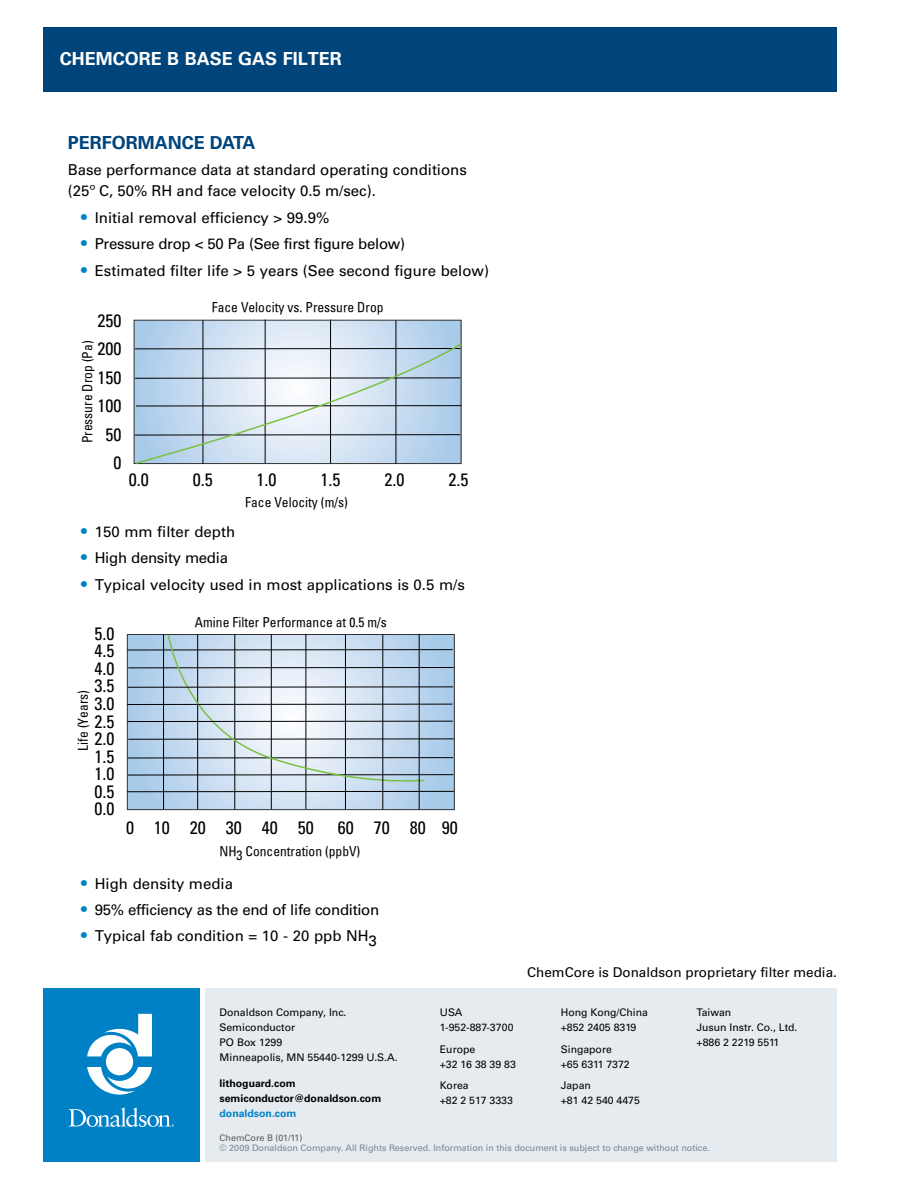
<style>
.page{position:relative;width:918px;height:1188px;background:#fff}
.page>*{position:absolute;margin:0;border:0;box-sizing:border-box;transform-origin:0 0}
.t1{font:condensed 18px/17.5px "Univers LT Std";color:#000;text-align:right}
.t2{font:700 18px "Univers LT Std";color:#fff}
.t3{font:700 18px "Univers LT Std";color:#00447c}
.t4{font:15px/21.6px "Univers LT Std";color:#000}
.t5{font:15px "Univers LT Std";letter-spacing:-.02em;color:#000}
.t6{font:condensed 13.5px "Univers";color:#000}
.t7{font:13.5px "Univers LT Std";color:#000}
.t8{font:10.5px/15px "Univers LT Std";color:#000}
.t9{font:700 10.5px/15px "Univers LT Std";color:#000}
.t10{font:700 10.5px "Univers LT Std";color:#0081c6}
.t11{font:9px "Univers LT Std";color:#768894}
.t12{font:9px "Univers LT Std";color:#58595b}
.s1{font-weight:700;font-size:16.5px;color:#0081c6}
</style>
<div class="page">
<div style="left:43px;top:27px;width:794px;height:65px;background:#00447c"></div>
<div style="left:206px;top:989px;width:631px;height:173px;background:#e6ebef"></div>
<div style="left:43px;top:989px;width:157px;height:173px;background:#0081c6"></div>
<svg style="left:69px;top:1108px;width:105px;height:19px"></svg>
<svg style="left:87px;top:1014px;width:65px;height:81px"></svg>
<svg style="left:136px;top:322px;width:323px;height:20px;background:#c7dbef"></svg>
<hr style="left:203px;top:320px;width:1px;height:144px;background:#000">
<hr style="left:265px;top:320px;width:1px;height:143px;background:#000">
<hr style="left:330px;top:320px;width:1px;height:143px;background:#000">
<hr style="left:396px;top:320px;width:1px;height:144px;background:#000">
<svg style="left:134px;top:342px;width:328px;height:123px;background:#c2d3e2"></svg>
<svg style="left:129px;top:636px;width:324px;height:172px;background:#b2cee8"></svg>
<hr style="left:163px;top:634px;width:1px;height:175px;background:#000">
<hr style="left:235px;top:634px;width:1px;height:175px;background:#000">
<hr style="left:197px;top:634px;width:1px;height:175px;background:#000">
<hr style="left:271px;top:634px;width:1px;height:175px;background:#000">
<hr style="left:306px;top:634px;width:1px;height:175px;background:#000">
<hr style="left:345px;top:634px;width:1px;height:175px;background:#000">
<hr style="left:127px;top:791px;width:327px;height:1px;background:#000">
<hr style="left:128px;top:774px;width:325px;height:1px;background:#000">
<hr style="left:128px;top:757px;width:325px;height:1px;background:#000">
<hr style="left:128px;top:739px;width:326px;height:1px;background:#000">
<hr style="left:128px;top:667px;width:326px;height:1px;background:#000">
<hr style="left:127px;top:649px;width:326px;height:1px;background:#000">
<svg style="left:167px;top:634px;width:259px;height:155px;background:#c6d4e1"></svg>
<hr style="left:383px;top:634px;width:1px;height:176px;background:#000">
<hr style="left:419px;top:634px;width:1px;height:175px;background:#000">
<hr style="left:127px;top:721px;width:326px;height:1px;background:#000">
<hr style="left:127px;top:704px;width:326px;height:1px;background:#000">
<hr style="left:128px;top:687px;width:325px;height:1px;background:#000">
<p class="t2" style="left:60px;top:48px;width:284px">Chemcore b base gas filter</p>
<p class="t3" style="left:68px;top:132px;width:189px">Performance data</p>
<p class="t4" style="left:68px;top:159px;width:401px">Base performance data at standard operating conditions (25º C, 50% RH and face velocity 0.5 m/sec).</p>
<p class="t4" style="left:81px;top:207px;width:250px"><span class="s1">•</span> Initial removal efficiency &gt; 99.9%</p>
<p class="t5" style="left:81px;top:235px;width:325px"><span class="s1">•</span> Pressure drop &lt; 50 Pa (See first figure below)</p>
<p class="t4" style="left:81px;top:260px;width:409px"><span class="s1">•</span> Estimated filter life &gt; 5 years (See second figure below)</p>
<p class="t1" style="left:97px;top:306px;width:25px;line-height:28.5px">250<br>200<br>150<br>100<br>50<br>0</p>
<p class="t6" style="left:79px;top:443px;width:104px;rotate:-90deg">Pressure Drop (Pa)</p>
<p class="t6" style="left:212px;top:299px;width:173px">Face Velocity vs. Pressure Drop</p>
<p class="t1" style="left:129px;top:471px;width:21px">0.0</p>
<p class="t1" style="left:193px;top:471px;width:21px">0.5</p>
<p class="t1" style="left:257px;top:471px;width:21px">1.0</p>
<p class="t1" style="left:321px;top:471px;width:21px">1.5</p>
<p class="t1" style="left:385px;top:471px;width:21px">2.0</p>
<p class="t1" style="left:448px;top:471px;width:21px">2.5</p>
<p class="t6" style="left:245px;top:493px;width:104px">Face Velocity (m/s)</p>
<p class="t4" style="left:81px;top:521px;width:155px"><span class="s1">•</span> 150 mm filter depth</p>
<p class="t5" style="left:81px;top:549px;width:148px"><span class="s1">•</span> High density media</p>
<p class="t4" style="left:81px;top:574px;width:385px"><span class="s1">•</span> Typical velocity used in most applications is 0.5 m/s</p>
<p class="t1" style="left:95px;top:624px;width:21px;text-align:justify">5.0<br>4.5<br>4.0<br>3.5<br>3.0<br>2.5<br>2.0<br>1.5<br>1.0<br>0.5<br>0.0</p>
<p class="t6" style="left:74px;top:751px;width:62px;rotate:-90deg">Life (Years)</p>
<p class="t6" style="left:195px;top:613px;width:193px">Amine Filter Performance at 0.5 m/s</p>
<p class="t1" style="left:126px;top:818px;width:189px">0 10 20 30 40 50</p>
<p class="t1" style="left:338px;top:818px;width:121px">60 70 80 90</p>
<p class="t6" style="left:219px;top:842px;width:143px">NH3 Concentration (ppbV)</p>
<p class="t4" style="left:81px;top:873px;width:153px"><span class="s1">•</span> High density media</p>
<p class="t5" style="left:81px;top:901px;width:300px"><span class="s1">•</span> 95% efficiency as the end of life condition</p>
<p class="t4" style="left:81px;top:925px;width:297px"><span class="s1">•</span> Typical fab condition = 10 - 20 ppb NH3</p>
<p class="t8" style="left:220px;top:1005px;width:180px">Donaldson Company, Inc.<br>Semiconductor<br>PO Box 1299<br>Minneapolis, MN 55440-1299 U.S.A.</p>
<p class="t9" style="left:220px;top:1076px;width:163px">lithoguard.com semiconductor@donaldson.com</p>
<p class="t10" style="left:220px;top:1107px;width:78px">donaldson.com</p>
<p class="t8" style="left:440px;top:1005px;width:75px">USA<br>1-952-887-3700</p>
<p class="t8" style="left:440px;top:1042px;width:78px">Europe<br>+32 16 38 39 83</p>
<p class="t8" style="left:440px;top:1078px;width:75px">Korea<br>+82 2 517 3333</p>
<p class="t7" style="left:527px;top:964px;width:311px">ChemCore is Donaldson proprietary filter media.</p>
<p class="t8" style="left:561px;top:1005px;width:89px">Hong Kong/China +852 2405 8319</p>
<p class="t8" style="left:561px;top:1042px;width:70px">Singapore +65 6311 7372</p>
<p class="t8" style="left:561px;top:1078px;width:81px">Japan<br>+81 42 540 4475</p>
<p class="t8" style="left:697px;top:1005px;width:102px">Taiwan<br>Jusun Instr. Co., Ltd. +886 2 2219 5511</p>
<p class="t12" style="left:220px;top:1132px;width:84px">ChemCore B (01/11)</p>
<p class="t11" style="left:220px;top:1143px;width:492px">© 2009 Donaldson Company. All Rights Reserved. Information in this document is subject to change without notice.</p>
</div>
